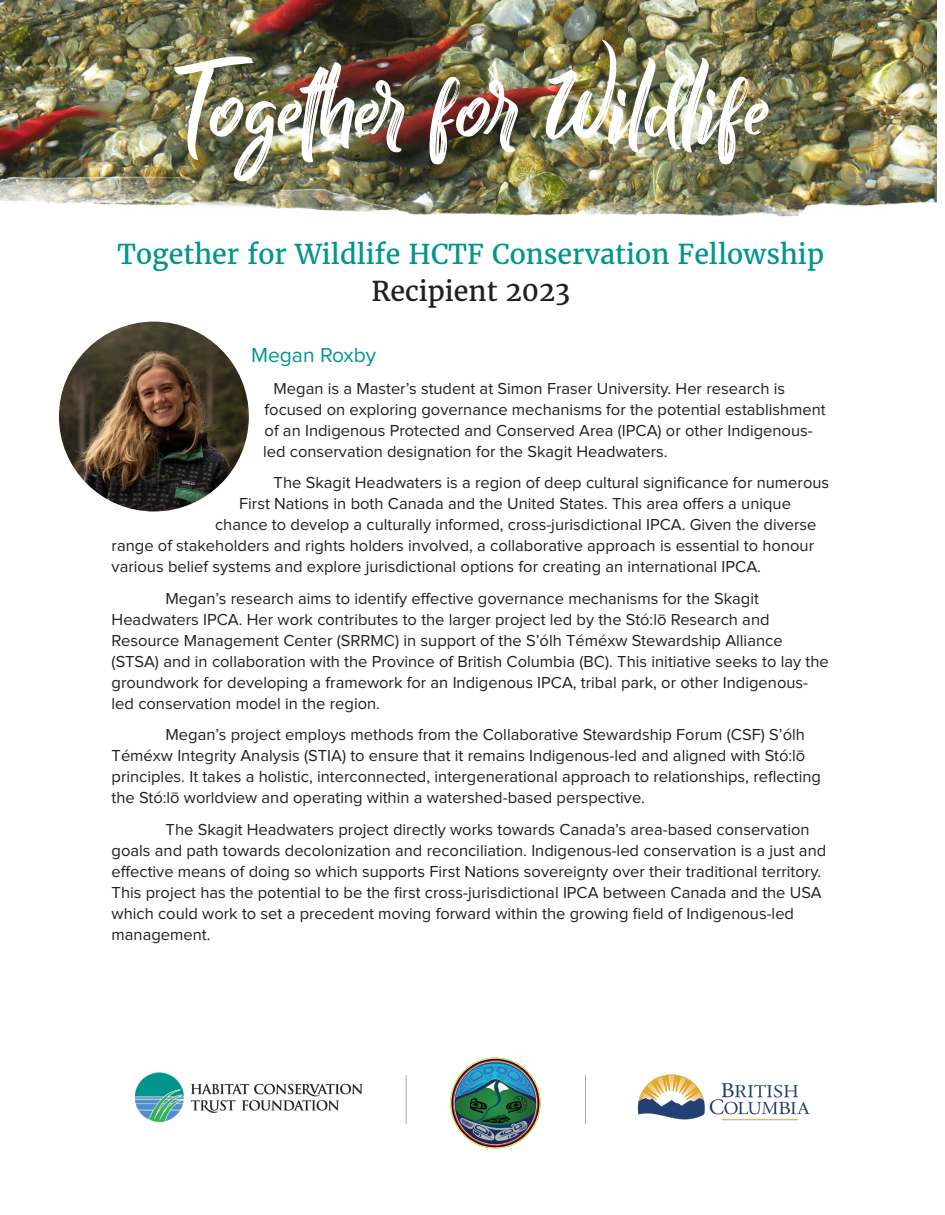
<style>
.page{position:relative;width:945px;height:1215px;background:#fff}
.page>*{position:absolute;margin:0;border:0;box-sizing:border-box;transform-origin:0 0}
.Body{font:109.5px "Billy Ohio";color:#fff}
.Hearder{font:27px "Merriweather";color:#00958e}
.Hearder-2{font:27px "Merriweather";color:#231f20}
.Body-2{font:21px "Proxima Nova";color:#00958e}
.Body-3{font:16.5px/21px "Proxima Nova";color:#231f20}
</style>
<div class="page">
<img style="left:0;top:0;width:937px;height:154px">
<img style="left:0;top:154px;width:937px;height:63px">
<img style="left:134px;top:1057px;width:676px;height:92px">
<img style="left:57px;top:320px;width:193px;height:193px;border-radius:96px">
<p class="Body" style="left:176px;top:39px;width:595px">Together for Wildlife</p>
<p class="Hearder" style="left:118px;top:236px;width:708px">Together for Wildlife HCTF Conservation Fellowship</p>
<p class="Hearder-2" style="left:371px;top:273px;width:200px">Recipient 2023</p>
<p class="Body-2" style="left:251px;top:346px;width:126px">Megan Roxby</p>
<p class="Body-3" style="left:263px;top:379px;width:564px;text-indent:10px">Megan is a Master’s student at Simon Fraser University. Her research is focused on exploring governance mechanisms for the potential establishment of an Indigenous Protected and Conserved Area (IPCA) or other Indigenous&shy;led conservation designation for the Skagit Headwaters.</p>
<p class="Body-3" style="left:274px;top:473px;width:557px">The Skagit Headwaters is a region of deep cultural significance for numerous</p>
<p class="Body-3" style="left:239px;top:494px;width:553px">First Nations in both Canada and the United States. This area offers a unique</p>
<p class="Body-3" style="left:215px;top:515px;width:603px">chance to develop a culturally informed, cross-jurisdictional IPCA. Given the diverse</p>
<p class="Body-3" style="left:112px;top:536px;width:704px">range of stakeholders and rights holders involved, a collaborative approach is essential to honour</p>
<p class="Body-3" style="left:112px;top:557px;width:651px">various belief systems and explore jurisdictional options for creating an international IPCA.</p>
<p class="Body-3" style="left:112px;top:589px;width:719px;text-indent:54px">Megan’s research aims to identify effective governance mechanisms for the Skagit Headwaters IPCA. Her work contributes to the larger project led by the Stó:lō Research and Resource Management Center (SRRMC) in support of the S’ólh Téméxw Stewardship Alliance (STSA) and in collaboration with the Province of British Columbia (BC). This initiative seeks to lay the groundwork for developing a framework for an Indigenous IPCA, tribal park, or other Indigenous&shy;led conservation model in the region.</p>
<p class="Body-3" style="left:112px;top:725px;width:711px;text-indent:54px">Megan’s project employs methods from the Collaborative Stewardship Forum (CSF) S’ólh Téméxw Integrity Analysis (STIA) to ensure that it remains Indigenous-led and aligned with Stó:lō principles. It takes a holistic, interconnected, intergenerational approach to relationships, reflecting the Stó:lō worldview and operating within a watershed-based perspective.</p>
<p class="Body-3" style="left:112px;top:820px;width:716px;text-indent:54px">The Skagit Headwaters project directly works towards Canada’s area-based conservation goals and path towards decolonization and reconciliation. Indigenous-led conservation is a just and effective means of doing so which supports First Nations sovereignty over their traditional territory.<br>This project has the potential to be the first cross-jurisdictional IPCA between Canada and the USA which could work to set a precedent moving forward within the growing field of Indigenous-led management.</p>
</div>
